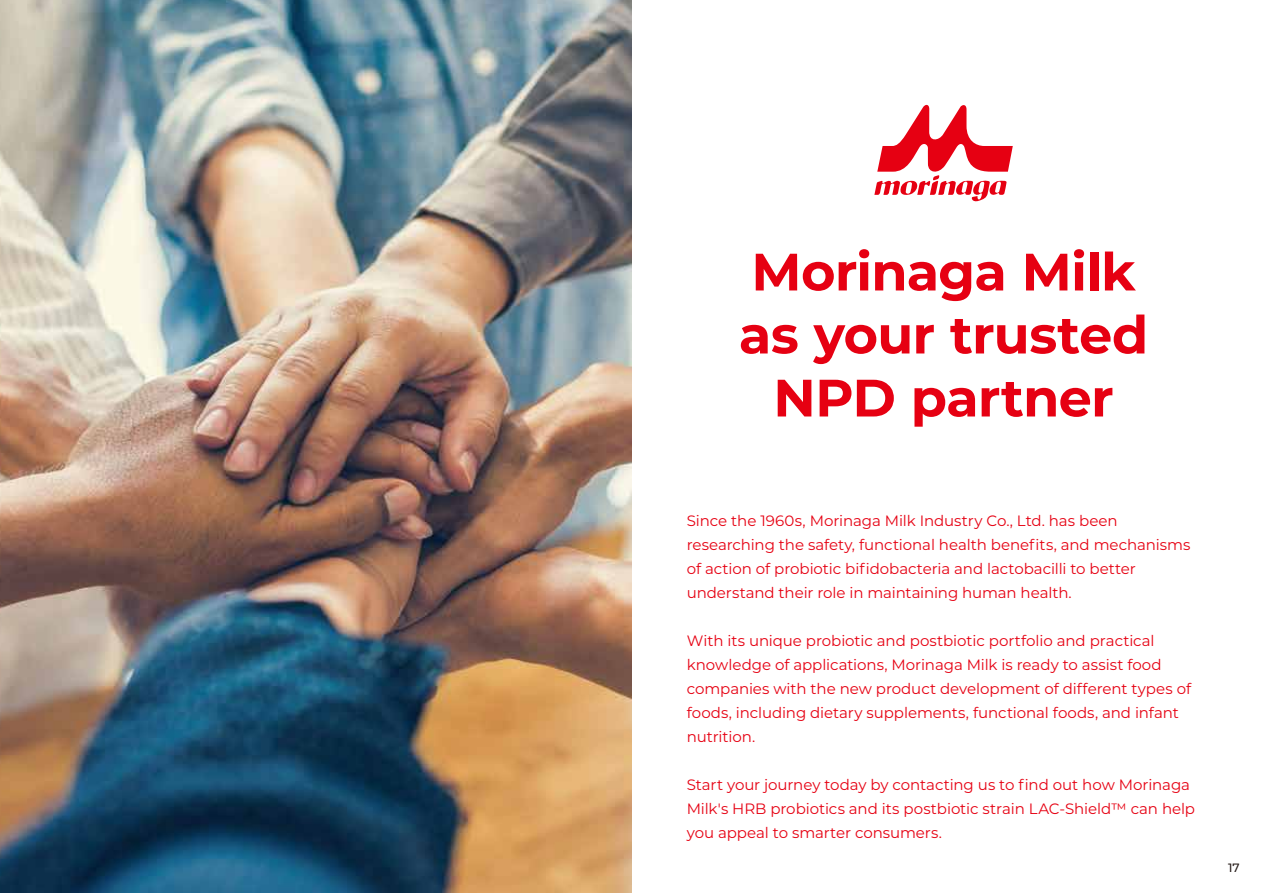
<style>
.page{position:relative;width:1263px;height:893px;background:#fff}
.page>*{position:absolute;margin:0;border:0;box-sizing:border-box;transform-origin:0 0}
.t1{font:700 52.5px/63px "Montserrat";letter-spacing:-.015em;color:#e60012;text-align:center}
.t2{font:15px/24px "Montserrat";letter-spacing:-.005em;color:#e60012}
.t3{font:500 12px "Montserrat";color:#221815}
</style>
<div class="page">
<img style="left:0;top:0;width:631px;height:893px">
<svg style="left:874px;top:104px;width:139px;height:98px"></svg>
<h1 class="t1" style="left:739px;top:238px;width:411px">Morinaga Milk as your trusted<br>NPD partner</h1>
<p class="t2" style="left:687px;top:508px;width:505px">Since the 1960s, Morinaga Milk Industry Co., Ltd. has been researching the safety, functional health benefits, and mechanisms of action of probiotic bifidobacteria and lactobacilli to better understand their role in maintaining human health.</p>
<p class="t2" style="left:687px;top:628px;width:506px">With its unique probiotic and postbiotic portfolio and practical knowledge of applications, Morinaga Milk is ready to assist food companies with the new product development of different types of foods, including dietary supplements, functional foods, and infant nutrition.</p>
<p class="t2" style="left:687px;top:772px;width:510px">Start your journey today by contacting us to find out how Morinaga<br>Milk's HRB probiotics and its postbiotic strain LAC-Shield™ can help you appeal to smarter consumers.</p>
<p class="t3" style="left:1228px;top:859px;width:13px">17</p>
</div>
